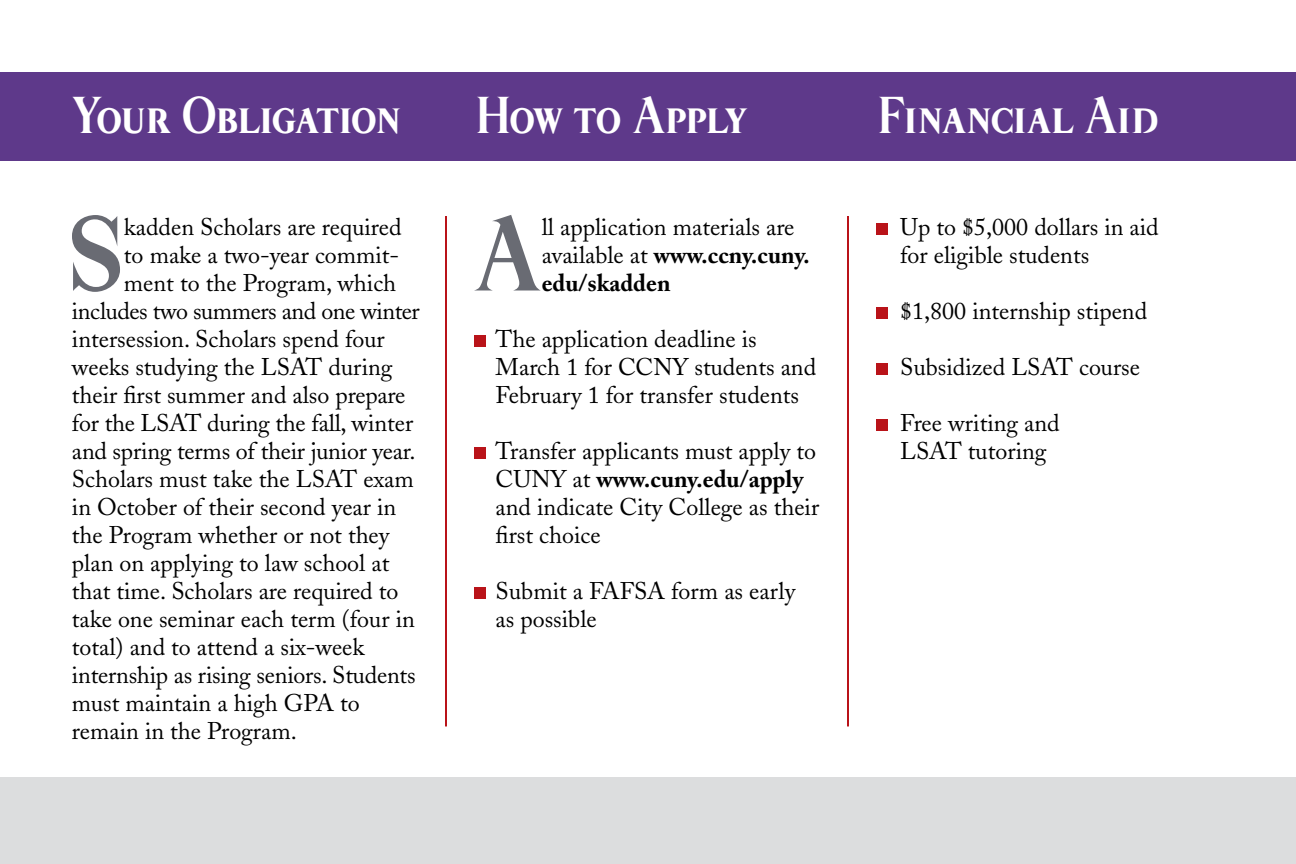
<style>
.page{position:relative;width:1296px;height:864px;background:#fff}
.page>*{position:absolute;margin:0;border:0;box-sizing:border-box;transform-origin:0 0}
.t1{font:700 98.2px "City Roman";color:#696b73}
.t2{font:700 48px "City Roman Small Caps";letter-spacing:-.07em;color:#fff}
.t3{font:24px/28px "Adobe Caslon";color:#000}
.t4{font:24px "Adobe Caslon";letter-spacing:-.02em;color:#000}
.s1{font-weight:700}
</style>
<div class="page">
<div style="left:0;top:778px;width:1296px;height:86px;background:#dcddde"></div>
<div style="left:474px;top:335px;width:12px;height:12px;background:#b91319"></div>
<div style="left:474px;top:447px;width:12px;height:12px;background:#b91319"></div>
<div style="left:474px;top:587px;width:12px;height:12px;background:#b91319"></div>
<div style="left:876px;top:223px;width:12px;height:12px;background:#b91319"></div>
<div style="left:876px;top:307px;width:12px;height:12px;background:#b91319"></div>
<div style="left:876px;top:363px;width:12px;height:12px;background:#b91319"></div>
<div style="left:876px;top:419px;width:12px;height:12px;background:#b91319"></div>
<div style="left:0;top:72px;width:1296px;height:89px;background:#5e398a"></div>
<hr style="left:445px;top:216px;width:2px;height:510px;background:#b91319">
<hr style="left:847px;top:216px;width:2px;height:510px;background:#b91319">
<h2 class="t2" style="left:72px;top:92px;width:332px">Your Obligation</h2>
<h2 class="t2" style="left:474px;top:92px;width:276px">How to Apply</h2>
<h2 class="t2" style="left:876px;top:92px;width:285px">Financial Aid</h2>
<h1 class="t1" style="left:67px;top:206px;width:59px">S</h1>
<p class="t3" style="left:124px;top:213px;width:279px">kadden Scholars are required</p>
<p class="t3" style="left:124px;top:241px;width:277px">to make a two-year commit-</p>
<p class="t3" style="left:124px;top:269px;width:274px">ment to the Program, which</p>
<p class="t4" style="left:72px;top:296px;width:349px">includes two summers and one winter</p>
<p class="t3" style="left:72px;top:325px;width:314px">intersession. Scholars spend four</p>
<p class="t3" style="left:72px;top:353px;width:322px">weeks studying the LSAT during</p>
<p class="t3" style="left:72px;top:381px;width:335px">their first summer and also prepare</p>
<p class="t3" style="left:72px;top:409px;width:343px">for the LSAT during the fall, winter</p>
<p class="t3" style="left:72px;top:437px;width:345px">and spring terms of their junior year.</p>
<p class="t3" style="left:72px;top:465px;width:343px">Scholars must take the LSAT exam</p>
<p class="t3" style="left:72px;top:493px;width:326px">in October of their second year in</p>
<p class="t3" style="left:72px;top:521px;width:319px">the Program whether or not they</p>
<p class="t3" style="left:72px;top:549px;width:319px">plan on applying to law school at</p>
<p class="t3" style="left:72px;top:577px;width:328px">that time. Scholars are required to</p>
<p class="t3" style="left:72px;top:605px;width:344px">take one seminar each term (four in</p>
<p class="t3" style="left:72px;top:633px;width:294px">total) and to attend a six-week</p>
<p class="t3" style="left:72px;top:661px;width:345px">internship as rising seniors. Students</p>
<p class="t3" style="left:72px;top:689px;width:289px">must maintain a high GPA to</p>
<p class="t3" style="left:72px;top:717px;width:226px">remain in the Program.</p>
<h1 class="t1" style="left:473px;top:206px;width:70px">A</h1>
<p class="t3" style="left:542px;top:213px;width:270px">ll application materials are available at <span class="s1">www.ccny.cuny. edu/skadden</span></p>
<p class="t3" style="left:496px;top:325px;width:322px">The application deadline is<br>March 1 for CCNY students and<br>February 1 for transfer students</p>
<p class="t3" style="left:496px;top:437px;width:325px">Transfer applicants must apply to<br>CUNY at <span class="s1">www.cuny.edu/apply </span>and indicate City College as their first choice</p>
<p class="t3" style="left:496px;top:577px;width:301px">Submit a FAFSA form as early as possible</p>
<p class="t3" style="left:900px;top:213px;width:260px">Up to $5,000 dollars in aid for eligible students</p>
<p class="t3" style="left:900px;top:297px;width:249px">$1,800 internship stipend</p>
<p class="t3" style="left:900px;top:353px;width:241px">Subsidized LSAT course</p>
<p class="t3" style="left:900px;top:409px;width:161px">Free writing and<br>LSAT tutoring</p>
</div>
